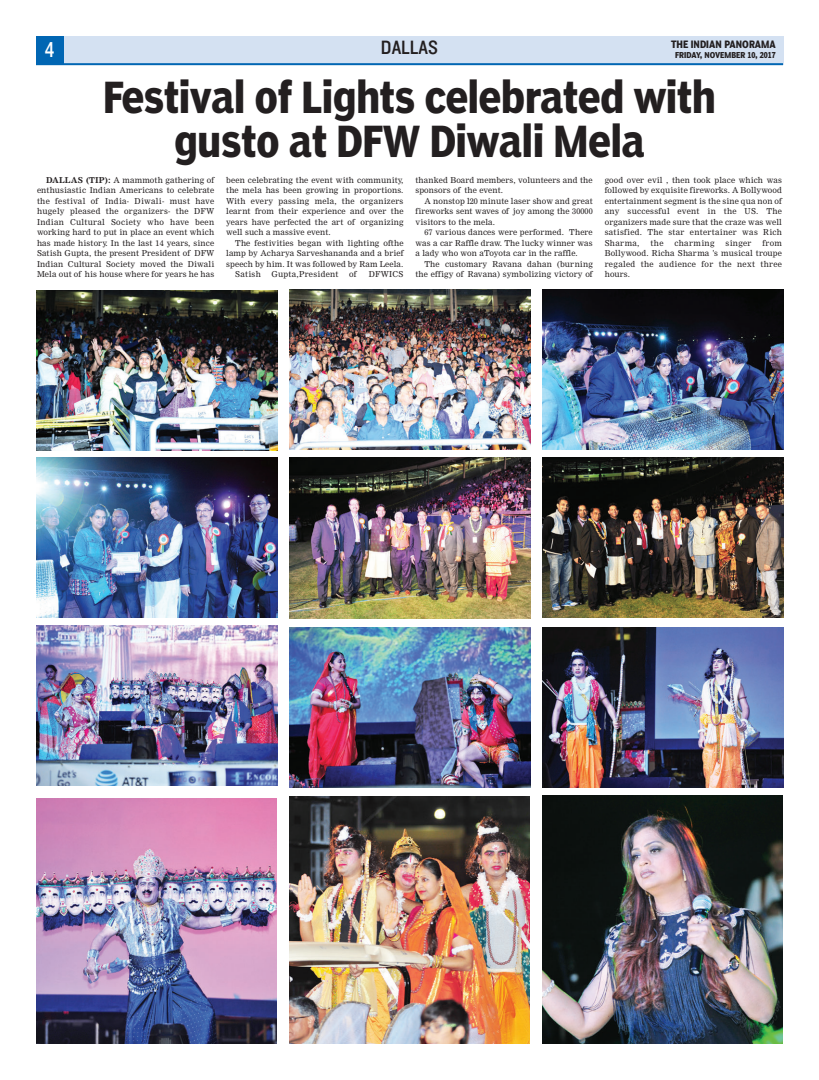
<style>
.page{position:relative;width:819px;height:1080px;background:#fff}
.page>*{position:absolute;margin:0;border:0;box-sizing:border-box;transform-origin:0 0}
.t1{font:700 42px/44px "Poynter Agate One";color:#231f20;text-align:center;scale:.85 1}
.t2{font:20px "Knockout HTF30 Junior Welterwt";letter-spacing:-.005em;color:#231f20}
.t3{font:condensed 20px "Poynter Agate One";color:#fff;scale:.9 1}
.t4{font:700 10px "Poynter Agate One";color:#231f20;scale:.85 1}
.t5{font:8px/10.5px "Nimrod";letter-spacing:.015em;color:#231f20;text-align:justify}
.t6{font:8px "Nimrod";letter-spacing:.035em;color:#231f20}
.t7{font:700 8px "Poynter Agate One";color:#231f20;scale:.88 1}
.s1{font-weight:700}
</style>
<div class="page">
<div style="left:36px;top:36px;width:747px;height:29px;background:#d4e1f2"></div>
<div style="left:36px;top:36px;width:27px;height:28px;background:#0166b3"></div>
<hr style="left:36px;top:63px;width:747px;height:2px;background:#0166b3">
<img style="left:36px;top:290px;width:241px;height:161px">
<img style="left:289px;top:290px;width:241px;height:160px">
<img style="left:542px;top:290px;width:241px;height:160px">
<img style="left:36px;top:457px;width:241px;height:161px">
<img style="left:36px;top:626px;width:241px;height:160px">
<img style="left:289px;top:627px;width:241px;height:160px">
<img style="left:542px;top:627px;width:241px;height:160px">
<img style="left:36px;top:799px;width:241px;height:245px">
<img style="left:289px;top:796px;width:241px;height:248px">
<img style="left:542px;top:795px;width:241px;height:249px">
<img style="left:289px;top:458px;width:241px;height:160px">
<img style="left:542px;top:457px;width:241px;height:161px">
<h2 class="t2" style="left:381px;top:40px;width:59px">DALLAS</h2>
<h2 class="t3" style="left:45px;top:41px;width:12px">4</h2>
<p class="t4" style="left:671px;top:40px;width:125px">THE INDIAN PANORAMA</p>
<p class="t7" style="left:675px;top:52px;width:116px">FRIDAY, NOVEMBER 10, 2017</p>
<h1 class="t1" style="left:103px;top:78px;width:722px">Festival of Lights celebrated with gusto at DFW Diwali Mela</h1>
<p class="t5" style="left:37px;top:175px;width:179px;text-indent:9px"><span class="s1">DALLAS (TIP):</span> A mammoth gathering of enthusiastic Indian Americans to celebrate the festival of India- Diwali- must have hugely pleased the organizers- the DFW Indian Cultural Society who have been working hard to put in place an event which has made history. In the last 14 years, since Satish Gupta, the present President of DFW Indian Cultural Society moved the Diwali Mela out of his house where for years he has</p>
<p class="t5" style="left:226px;top:175px;width:179px">been celebrating the event with community, the mela has been growing in proportions.<br>With every passing mela, the organizers learnt from their experience and over the years have perfected the art of organizing well such a massive event.</p>
<p class="t5" style="left:605px;top:175px;width:179px">good over evil , then took place which was followed by exquisite fireworks. A Bollywood entertainment segment is the sine qua non of any successful event in the US. The organizers made sure that the craze was well satisfied. The star entertainer was Rich Sharma,</p>
<p class="t5" style="left:415px;top:175px;width:179px">thanked Board members, volunteers and the sponsors of the event.</p>
<p class="t5" style="left:415px;top:196px;width:179px;text-indent:9px">A nonstop l20 minute laser show and great fireworks sent waves of joy among the 30000 visitors to the mela.</p>
<p class="t5" style="left:415px;top:228px;width:179px;text-indent:9px">67 various dances were performed. There was a car Raffle draw. The lucky winner was a lady who won aToyota car in the raffle.</p>
<p class="t5" style="left:415px;top:259px;width:179px;text-align:right">The customary Ravana dahan (burning the effigy of Ravana) symbolizing victory of</p>
<p class="t5" style="left:605px;top:238px;width:179px;text-indent:158px">from Bollywood. Richa Sharma 's musical troupe regaled the audience for the next three hours.</p>
<p class="t5" style="left:651px;top:238px;width:14px">the</p>
<p class="t6" style="left:675px;top:240px;width:41px">charming</p>
<p class="t5" style="left:726px;top:238px;width:27px">singer</p>
<p class="t5" style="left:235px;top:238px;width:170px">The festivities began with lighting ofthe</p>
<p class="t5" style="left:226px;top:249px;width:179px">lamp by Acharya Sarveshananda and a brief</p>
<p class="t5" style="left:226px;top:259px;width:179px">speech by him. It was followed by Ram Leela.</p>
<p class="t5" style="left:235px;top:270px;width:27px">Satish</p>
<p class="t6" style="left:272px;top:271px;width:69px">Gupta,President</p>
<p class="t5" style="left:349px;top:270px;width:9px">of</p>
<p class="t5" style="left:369px;top:270px;width:36px">DFWICS</p>
</div>
